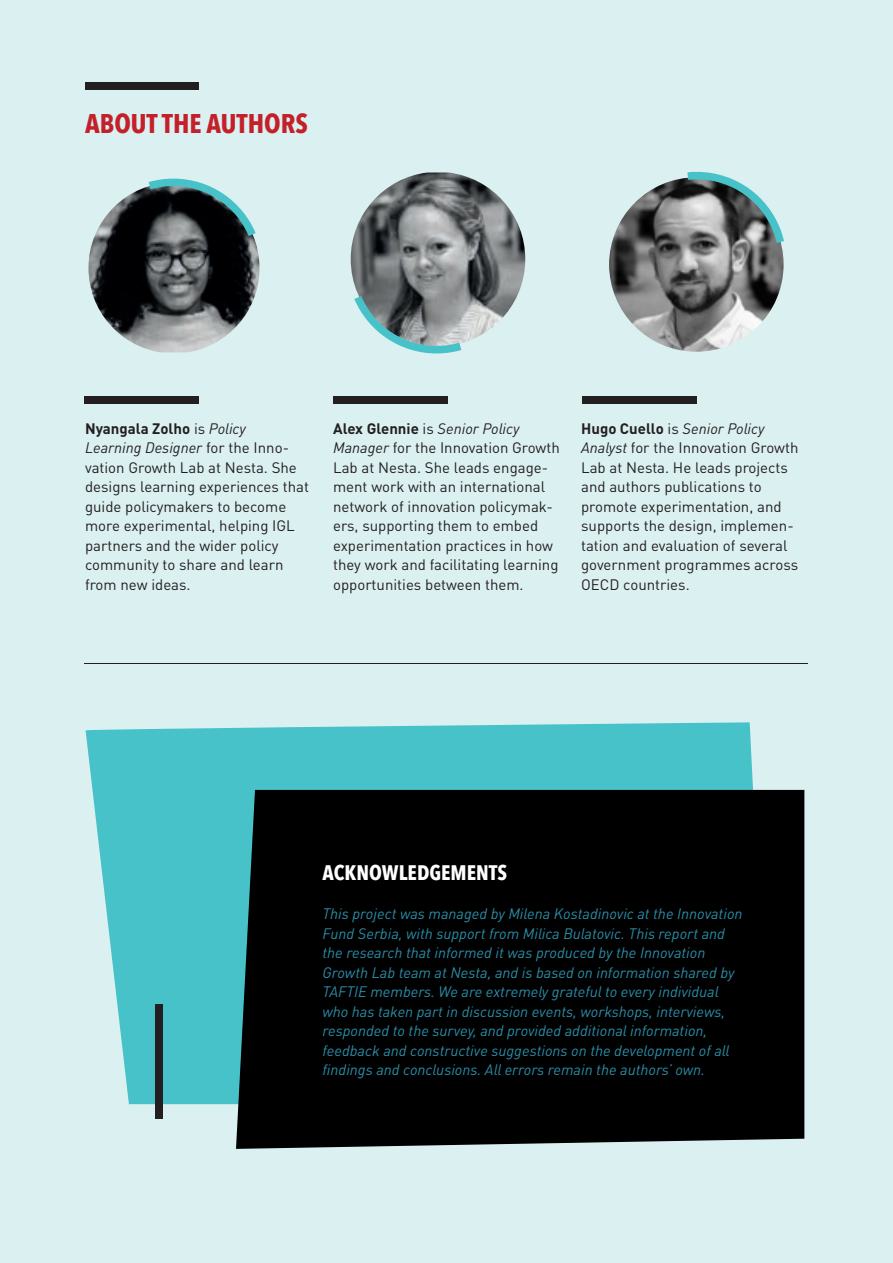
<style>
.page{position:relative;width:893px;height:1263px;background:#dbf0f1}
.page>*{position:absolute;margin:0;border:0;box-sizing:border-box;transform-origin:0 0}
.t1{font:700 27px "Avenir Next Condensed";color:#c4202a}
.t2{font:700 21px "Avenir Next Condensed";color:#fff}
.t3{font:15px/19.5px "DIN Pro";color:#231f20}
.t4{font:italic 15px/19.5px "DIN Pro";color:#2a8ea7}
.s1{font-weight:700}
.s2{font-style:italic}
</style>
<div class="page">
<div style="left:85px;top:82px;width:113px;height:8px;background:#231f20"></div>
<img style="left:88px;top:182px;width:171px;height:170px">
<svg style="left:149px;top:179px;width:107px;height:57px"></svg>
<img style="left:351px;top:172px;width:174px;height:171px">
<svg style="left:354px;top:296px;width:107px;height:57px"></svg>
<img style="left:609px;top:177px;width:175px;height:175px;border-radius:87px">
<svg style="left:687px;top:172px;width:97px;height:71px"></svg>
<hr style="left:85px;top:663px;width:723px;height:1px;background:#231f20">
<svg style="left:86px;top:722px;width:683px;height:382px;background:#59c7cd"></svg>
<div style="left:236px;top:790px;width:568px;height:359px;background:#000001"></div>
<div style="left:84px;top:396px;width:114px;height:7px;background:#231f20"></div>
<div style="left:333px;top:396px;width:115px;height:7px;background:#231f20"></div>
<div style="left:155px;top:1004px;width:8px;height:115px;background:#231f20"></div>
<div style="left:582px;top:396px;width:115px;height:7px;background:#231f20"></div>
<h1 class="t1" style="left:85px;top:107px;width:224px">ABOUT THE AUTHORS</h1>
<p class="t3" style="left:85px;top:417px;width:225px"><span class="s1">Nyangala Zolho</span> is <span class="s2">Policy<br>Learning Designer</span> for the Inno&shy;vation Growth Lab at Nesta. She designs learning experiences that guide policymakers to become more experimental, helping IGL partners and the wider policy community to share and learn from new ideas.</p>
<p class="t3" style="left:333px;top:417px;width:228px"><span class="s1">Alex Glennie</span> is <span class="s2">Senior Policy<br>Manager</span> for the Innovation Growth<br>Lab at Nesta. She leads engage&shy;ment work with an international network of innovation policymak&shy;ers, supporting them to embed experimentation practices in how they work and facilitating learning opportunities between them.</p>
<p class="t3" style="left:581px;top:417px;width:219px"><span class="s1">Hugo Cuello</span> is <span class="s2">Senior Policy<br>Analyst</span> for the Innovation Growth<br>Lab at Nesta. He leads projects and authors publications to promote experimentation, and supports the design, implemen&shy;tation and evaluation of several government programmes across<br>OECD countries.</p>
<h2 class="t2" style="left:322px;top:860px;width:186px">ACKNOWLEDGEMENTS</h2>
<p class="t4" style="left:322px;top:902px;width:422px">This project was managed by Milena Kostadinovic at the Innovation Fund Serbia, with support from Milica Bulatovic. This report and the research that informed it was produced by the Innovation Growth Lab team at Nesta, and is based on information shared by TAFTIE members. We are extremely grateful to every individual who has taken part in discussion events, workshops, interviews, responded to the survey, and provided additional information, feedback and constructive suggestions on the development of all findings and conclusions. All errors remain the authors’ own.</p>
</div>
